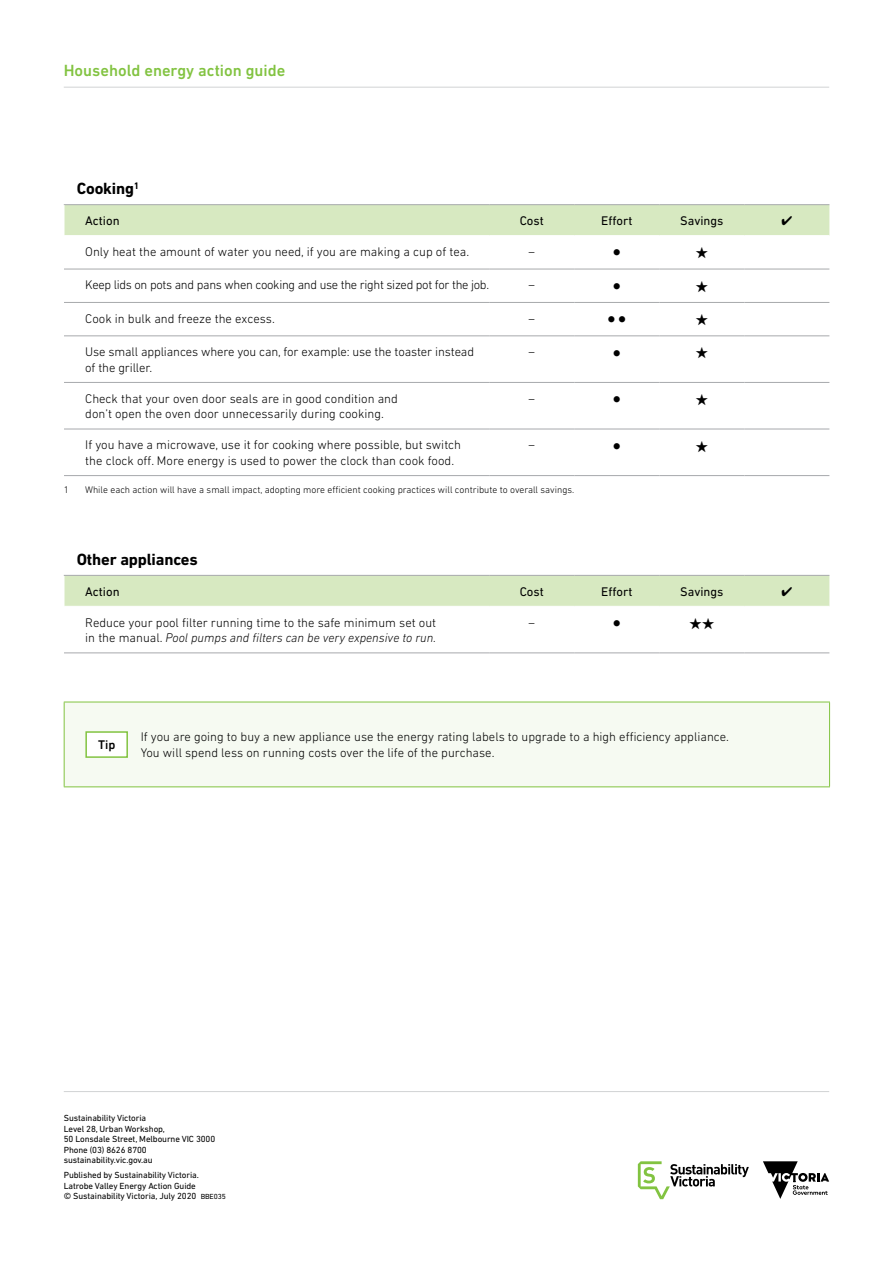
<style>
.page{position:relative;width:893px;height:1263px;background:#fff}
.page>*{position:absolute;margin:0;border:0;box-sizing:border-box;transform-origin:0 0}
.Case_Study{font:500 16.5px "DIN Next LT Pro";color:#82c341}
.Heading_3{font:700 16.5px "DIN Next LT Pro";letter-spacing:-.01em;color:#000}
.Table_Copy{font:300 12.75px/15.8px "DIN Next LT Pro";color:#000}
.Body_Copy{font:300 12.75px/15.8px "DIN Next LT Pro";color:#000}
.Table_Copy-2{font:300 12.75px "DIN Next LT Pro";letter-spacing:-.025em;color:#000}
.Table_Copy-3{font:12.75px "DIN Next LT Pro";color:#000}
.Body_Copy-2{font:500 12.75px "DIN Next LT Pro";color:#000}
.Notes_Space_After{font:300 9.75px "DIN Next LT Pro";color:#000}
.Disclaimer{font:9px/10.5px "DIN Next LT Pro";letter-spacing:-.01em;color:#000}
.s1{font-style:italic}
.s2{font-size:7.5px}
</style>
<div class="page">
<hr style="left:64px;top:1091px;width:765px;height:1px;background:#d1d3d4">
<svg style="left:638px;top:1161px;width:111px;height:38px"></svg>
<svg style="left:763px;top:1161px;width:66px;height:38px"></svg>
<hr style="left:64px;top:269px;width:425px;height:1px;background:#a7a9ac">
<hr style="left:489px;top:269px;width:85px;height:1px;background:#a7a9ac">
<hr style="left:574px;top:269px;width:85px;height:1px;background:#a7a9ac">
<hr style="left:659px;top:269px;width:85px;height:1px;background:#a7a9ac">
<hr style="left:744px;top:269px;width:85px;height:1px;background:#a7a9ac">
<hr style="left:64px;top:302px;width:425px;height:1px;background:#a7a9ac">
<hr style="left:489px;top:302px;width:85px;height:1px;background:#a7a9ac">
<hr style="left:574px;top:302px;width:85px;height:1px;background:#a7a9ac">
<hr style="left:659px;top:302px;width:85px;height:1px;background:#a7a9ac">
<hr style="left:744px;top:302px;width:85px;height:1px;background:#a7a9ac">
<hr style="left:64px;top:336px;width:425px;height:1px;background:#a7a9ac">
<hr style="left:489px;top:336px;width:85px;height:1px;background:#a7a9ac">
<hr style="left:574px;top:336px;width:85px;height:1px;background:#a7a9ac">
<hr style="left:659px;top:336px;width:85px;height:1px;background:#a7a9ac">
<hr style="left:744px;top:336px;width:85px;height:1px;background:#a7a9ac">
<hr style="left:64px;top:382px;width:425px;height:1px;background:#a7a9ac">
<hr style="left:489px;top:382px;width:85px;height:1px;background:#a7a9ac">
<hr style="left:574px;top:382px;width:85px;height:1px;background:#a7a9ac">
<hr style="left:659px;top:382px;width:85px;height:1px;background:#a7a9ac">
<hr style="left:744px;top:382px;width:85px;height:1px;background:#a7a9ac">
<hr style="left:64px;top:429px;width:425px;height:1px;background:#a7a9ac">
<hr style="left:489px;top:429px;width:85px;height:1px;background:#a7a9ac">
<hr style="left:574px;top:429px;width:85px;height:1px;background:#a7a9ac">
<hr style="left:659px;top:429px;width:85px;height:1px;background:#a7a9ac">
<hr style="left:744px;top:429px;width:85px;height:1px;background:#a7a9ac">
<hr style="left:64px;top:475px;width:425px;height:1px;background:#a7a9ac">
<hr style="left:489px;top:475px;width:85px;height:1px;background:#a7a9ac">
<hr style="left:574px;top:475px;width:85px;height:1px;background:#a7a9ac">
<hr style="left:659px;top:475px;width:85px;height:1px;background:#a7a9ac">
<hr style="left:744px;top:475px;width:85px;height:1px;background:#a7a9ac">
<hr style="left:64px;top:204px;width:425px;height:1px;background:#a7a9ac">
<hr style="left:489px;top:204px;width:85px;height:1px;background:#a7a9ac">
<hr style="left:574px;top:204px;width:85px;height:1px;background:#a7a9ac">
<hr style="left:659px;top:204px;width:85px;height:1px;background:#a7a9ac">
<hr style="left:744px;top:204px;width:85px;height:1px;background:#a7a9ac">
<hr style="left:64px;top:653px;width:425px;height:1px;background:#a7a9ac">
<hr style="left:489px;top:653px;width:85px;height:1px;background:#a7a9ac">
<hr style="left:574px;top:653px;width:85px;height:1px;background:#a7a9ac">
<hr style="left:659px;top:653px;width:85px;height:1px;background:#a7a9ac">
<hr style="left:744px;top:653px;width:85px;height:1px;background:#a7a9ac">
<div style="left:64px;top:702px;width:766px;height:85px;background:#f6faf2"></div>
<hr style="left:64px;top:702px;width:766px;height:1px;background:#82c341">
<hr style="left:64px;top:702px;width:1px;height:84px;background:#82c341">
<hr style="left:829px;top:702px;width:1px;height:84px;background:#82c341">
<hr style="left:64px;top:786px;width:766px;height:1px;background:#82c341">
<div style="left:86px;top:732px;width:41px;height:25px;background:#fff"></div>
<div style="left:85px;top:731px;width:43px;height:27px;border:2px solid #82c341"></div>
<hr style="left:64px;top:87px;width:765px;height:1px;background:#d1d3d4">
<svg style="left:64px;top:205px;width:765px;height:31px;background:#d7e9c2"></svg>
<svg style="left:64px;top:575px;width:765px;height:31px;background:#d6e7c1"></svg>
<p class="Case_Study" style="left:64px;top:61px;width:223px">Household energy action guide</p>
<p class="Heading_3" style="left:77px;top:179px;width:64px">Cooking<sup>1</sup></p>
<p class="Table_Copy-3" style="left:85px;top:213px;width:36px">Action</p>
<p class="Table_Copy-3" style="left:520px;top:213px;width:26px">Cost</p>
<p class="Table_Copy-3" style="left:601px;top:213px;width:33px">Effort</p>
<p class="Table_Copy-3" style="left:680px;top:213px;width:45px">Savings</p>
<p class="Table_Copy" style="left:85px;top:243px;width:385px">Only heat the amount of water you need, if you are making a cup of tea.</p>
<p class="Table_Copy" style="left:529px;top:243px;width:8px">–</p>
<p class="Table_Copy-2" style="left:85px;top:278px;width:405px">Keep lids on pots and pans when cooking and use the right sized pot for the job.</p>
<p class="Table_Copy" style="left:529px;top:277px;width:8px">–</p>
<p class="Table_Copy" style="left:85px;top:310px;width:191px">Cook in bulk and freeze the excess.</p>
<p class="Table_Copy" style="left:529px;top:310px;width:8px">–</p>
<p class="Table_Copy" style="left:85px;top:344px;width:390px">Use small appliances where you can, for example: use the toaster instead of the griller.</p>
<p class="Table_Copy" style="left:529px;top:344px;width:8px">–</p>
<p class="Table_Copy" style="left:85px;top:390px;width:314px">Check that your oven door seals are in good condition and don’t open the oven door unnecessarily during cooking.</p>
<p class="Table_Copy" style="left:529px;top:390px;width:8px">–</p>
<p class="Table_Copy" style="left:85px;top:437px;width:377px">If you have a microwave, use it for cooking where possible, but switch the clock off. More energy is used to power the clock than cook food.</p>
<p class="Table_Copy" style="left:529px;top:437px;width:8px">–</p>
<p class="Notes_Space_After" style="left:64px;top:484px;width:7px">1</p>
<p class="Notes_Space_After" style="left:85px;top:484px;width:491px">While each action will have a small impact, adopting more efficient cooking practices will contribute to overall savings.</p>
<p class="Heading_3" style="left:77px;top:549px;width:122px">Other appliances</p>
<p class="Table_Copy-3" style="left:85px;top:584px;width:36px">Action</p>
<p class="Table_Copy-3" style="left:520px;top:584px;width:26px">Cost</p>
<p class="Table_Copy-3" style="left:601px;top:584px;width:33px">Effort</p>
<p class="Table_Copy-3" style="left:680px;top:584px;width:45px">Savings</p>
<p class="Table_Copy" style="left:85px;top:614px;width:352px">Reduce your pool filter running time to the safe minimum set out in the manual. <span class="s1">Pool pumps and filters can be very expensive to run.</span></p>
<p class="Table_Copy" style="left:529px;top:614px;width:8px">–</p>
<p class="Body_Copy-2" style="left:98px;top:737px;width:19px">Tip</p>
<p class="Body_Copy" style="left:141px;top:729px;width:590px">If you are going to buy a new appliance use the energy rating labels to upgrade to a high efficiency appliance.<br>You will spend less on running costs over the life of the purchase.</p>
<p class="Disclaimer" style="left:64px;top:1113px;width:153px">Sustainability Victoria<br>Level 28, Urban Workshop,<br>50 Lonsdale Street, Melbourne VIC 3000<br>Phone (03) 8626 8700 sustainability.vic.gov.au</p>
<p class="Disclaimer" style="left:64px;top:1170px;width:163px">Published by Sustainability Victoria.<br>Latrobe Valley Energy Action Guide<br>© Sustainability Victoria, July 2020 <span class="s2">BBE035</span></p>
</div>
